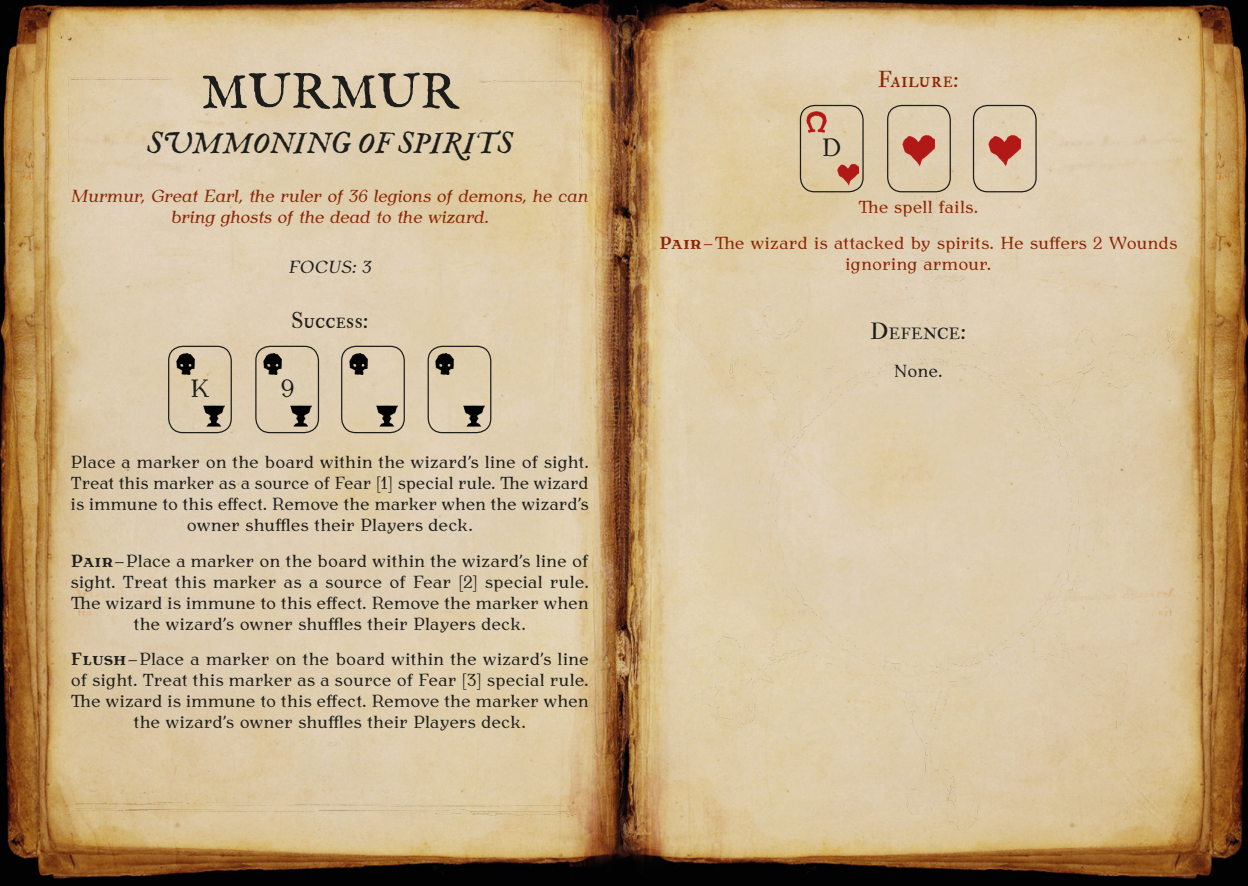
<style>
.page{position:relative;width:1248px;height:886px;background:#fff}
.page>*{position:absolute;margin:0;border:0;box-sizing:border-box;transform-origin:0 0}
.t1{font:50px "IM FELL English PRO Roman";letter-spacing:.02em;color:#1d1d1b}
.t2{font:30px "IM FELL English PRO Italic";letter-spacing:-.01em;color:#1d1d1b}
.t3{font:25px "Antykwa Torunska";color:#1d1d1b}
.t4{font:22.5px "IM FELL Double Pica SC";letter-spacing:.01em;color:#1d1d1b}
.t5{font:22.5px "IM FELL Double Pica SC";letter-spacing:.015em;color:#8c2402}
.t6{font:17.5px/21px "Antykwa Torunska";letter-spacing:.03em;color:#1d1d1b;text-align:center}
.t7{font:italic 17.5px/21px "Antykwa Torunska";letter-spacing:-.005em;color:#8c2402;text-align:center}
.t8{font:17.5px/35.2px "Antykwa Torunska";letter-spacing:.035em;color:#8c2402;text-align:center}
.t9{font:italic 17.5px "Antykwa Torunska";letter-spacing:.015em;color:#1d1d1b}
.t10{font:15.75px "IM FELL Double Pica SC";letter-spacing:.03em;color:#1d1d1b}
.s1{font-weight:700}
.s2{font-size:22.5px}
</style>
<div class="page">
<img style="left:0;top:0;width:1247px;height:886px">
<img style="left:62px;top:75px;width:491px;height:740px">
<img style="left:553px;top:9px;width:694px;height:877px">
<div style="left:255px;top:346px;width:64px;height:87px;border:1px solid #1d1d1b;border-radius:14px"></div>
<img style="left:262px;top:353px;width:21px;height:21px">
<img style="left:291px;top:405px;width:21px;height:21px">
<div style="left:168px;top:346px;width:64px;height:87px;border:1px solid #1d1d1b;border-radius:14px"></div>
<img style="left:175px;top:353px;width:21px;height:21px">
<img style="left:203px;top:405px;width:22px;height:21px">
<div style="left:341px;top:346px;width:64px;height:87px;border:1px solid #1d1d1b;border-radius:14px"></div>
<img style="left:348px;top:353px;width:21px;height:21px">
<img style="left:376px;top:405px;width:22px;height:21px">
<div style="left:427px;top:346px;width:64px;height:87px;border:1px solid #1d1d1b;border-radius:14px"></div>
<img style="left:434px;top:353px;width:22px;height:21px">
<img style="left:463px;top:405px;width:21px;height:21px">
<div style="left:799px;top:105px;width:64px;height:87px;border:1px solid #1d1d1b;border-radius:14px"></div>
<img style="left:805px;top:112px;width:22px;height:21px">
<img style="left:837px;top:164px;width:21px;height:21px">
<div style="left:887px;top:105px;width:63px;height:87px;border:1px solid #1d1d1b;border-radius:14px"></div>
<img style="left:902px;top:135px;width:32px;height:32px">
<div style="left:972px;top:105px;width:64px;height:87px;border:1px solid #1d1d1b;border-radius:14px"></div>
<img style="left:988px;top:135px;width:32px;height:32px">
<h1 class="t1" style="left:201px;top:63px;width:258px">MURMUR</h1>
<h2 class="t2" style="left:147px;top:126px;width:367px">SUMMONING OF SPIRITS</h2>
<p class="t7" style="left:71px;top:184px;width:519px">Murmur, Great Earl, the ruler of 36 legions of demons, he can bring ghosts of the dead to the wizard.</p>
<p class="t9" style="left:288px;top:254px;width:84px">FOCUS: 3</p>
<p class="t4" style="left:291px;top:307px;width:79px">Success:</p>
<h3 class="t3" style="left:190px;top:370px;width:21px">K</h3>
<h3 class="t3" style="left:281px;top:370px;width:15px">9</h3>
<p class="t6" style="left:71px;top:451px;width:519px">Place a marker on the board within the wizard’s line of sight.<br>Treat this marker as a source of Fear [1] special rule. The wizard is immune to this effect. Remove the marker when the wizard’s owner shuffles their Players deck.</p>
<p class="t6" style="left:71px;top:549px;width:519px"><span class="s1">Pair</span>–Place a marker on the board within the wizard’s line of sight. Treat this marker as a source of Fear [2] special rule.<br>The wizard is immune to this effect. Remove the marker when the wizard’s owner shuffles their Players deck.</p>
<p class="t6" style="left:71px;top:647px;width:519px"><span class="s1">Flush</span>–Place a marker on the board within the wizard’s line of sight. Treat this marker as a source of Fear [3] special rule.<br>The wizard is immune to this effect. Remove the marker when the wizard’s owner shuffles their Players deck.</p>
<h3 class="t3" style="left:822px;top:129px;width:21px">D</h3>
<p class="t5" style="left:877px;top:66px;width:82px">Failure:</p>
<p class="t8" style="left:659px;top:188px;width:519px">The spell fails.<br><span class="s1">Pair</span>–The wizard is attacked by spirits. He suffers 2 Wounds</p>
<p class="t8" style="left:845px;top:245px;width:147px">ignoring armour.</p>
<p class="t10" style="left:870px;top:324px;width:97px"><span class="s2">D</span>EFENCE<span class="s2">:</span></p>
<p class="t6" style="left:894px;top:359px;width:49px">None.</p>
</div>
